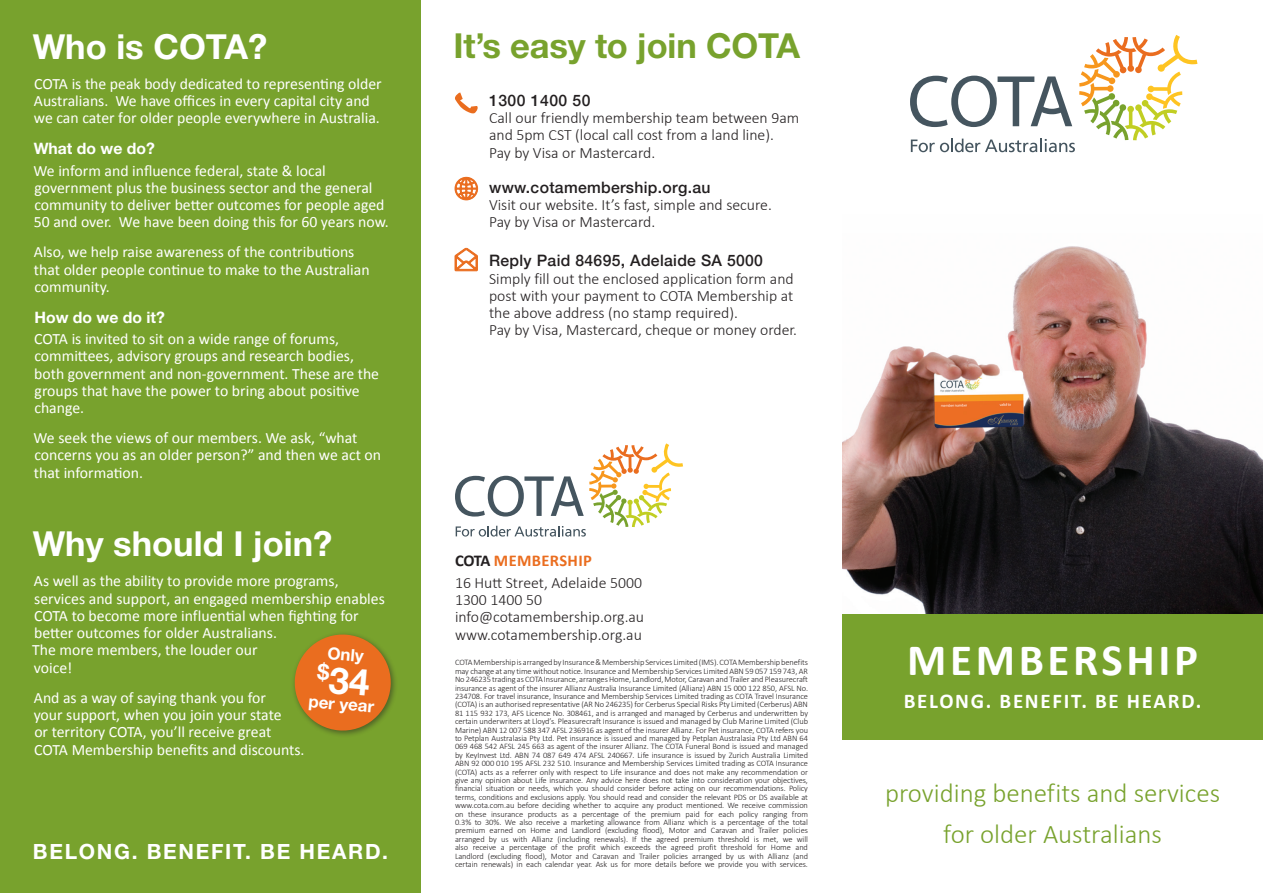
<style>
.page{position:relative;width:1263px;height:893px;background:#fff}
.page>*{position:absolute;margin:0;border:0;box-sizing:border-box;transform-origin:0 0}
.t1{font:700 45px "Calibri";letter-spacing:.08em;color:#fff}
.t2{font:700 34.5px "Helvetica Neue East A";color:#fff}
.Subheads{font:700 34.5px "Helvetica Neue East A";letter-spacing:-.005em;color:#78a22d}
.t3{font:300 27px/40.5px "Calibri";color:#78a22d;text-align:center}
.t4{font:700 21px "Calibri";letter-spacing:.08em;color:#fff}
.t5{font:700 21px "Helvetica Neue East A";letter-spacing:.08em;color:#fff}
.Copy{font:700 16.8px "Helvetica Neue East A";color:#fff}
.t6{font:700 16.5px "Calibri";letter-spacing:.02em;color:#ea6d1f}
.t7{font:15.75px/17.2px "Calibri";color:#fff}
.Copy-2{font:300 15.75px/17.2px "Calibri";color:#231f20}
.t8{font:700 15.75px "Helvetica Neue East A";color:#fff}
.Copy-3{font:300 8.4px/8.4px "Calibri";letter-spacing:-.01em;color:#231f20;text-align:justify}
.s1{font-family:"Helvetica Neue";font-weight:500}
.s2{color:#231f20}
</style>
<div class="page">
<img style="left:842px;top:246px;width:421px;height:368px">
<div style="left:842px;top:614px;width:421px;height:126px;background:#78a22d"></div>
<div style="left:0;top:0;width:421px;height:893px;background:#78a22d"></div>
<svg style="left:910px;top:35px;width:287px;height:117px"></svg>
<svg style="left:455px;top:443px;width:228px;height:94px"></svg>
<div style="left:291px;top:631px;width:107px;height:107px;background:#231f20;opacity:.5"></div>
<svg style="left:455px;top:93px;width:23px;height:20px"></svg>
<svg style="left:454px;top:248px;width:24px;height:23px"></svg>
<svg style="left:454px;top:176px;width:24px;height:25px"></svg>
<svg style="left:293px;top:632px;width:100px;height:101px"></svg>
<p class="t2" style="left:33px;top:25px;width:236px">Who is COTA?</p>
<p class="t7" style="left:34px;top:75px;width:349px">COTA is the peak body dedicated to representing older<br>Australians. We have offices in every capital city and we can cater for older people everywhere in Australia.</p>
<p class="t8" style="left:34px;top:139px;width:123px">What do we do?</p>
<p class="t7" style="left:34px;top:162px;width:357px">We inform and influence federal, state &amp; local government plus the business sector and the general community to deliver better outcomes for people aged 50 and over. We have been doing this for 60 years now.</p>
<p class="t7" style="left:34px;top:244px;width:337px">Also, we help raise awareness of the contributions that older people continue to make to the Australian community.</p>
<p class="t8" style="left:34px;top:307px;width:132px">How do we do it?</p>
<p class="t7" style="left:34px;top:330px;width:346px">COTA is invited to sit on a wide range of forums, committees, advisory groups and research bodies, both government and non-government. These are the groups that have the power to bring about positive change.</p>
<p class="t7" style="left:34px;top:429px;width:349px">We seek the views of our members. We ask, “what concerns you as an older person?” and then we act on that information.</p>
<p class="t2" style="left:33px;top:523px;width:301px">Why should I join?</p>
<p class="t7" style="left:32px;top:573px;width:354px">As well as the ability to provide more programs, services and support, an engaged membership enables COTA to become more influential when fighting for better outcomes for older Australians.<br>The more members, the louder our<br>voice!</p>
<p class="t7" style="left:34px;top:689px;width:272px">And as a way of saying thank you for<br>your support, when you join your state<br>or territory COTA, you’ll receive great COTA Membership benefits and discounts.</p>
<p class="Copy" style="left:329px;top:642px;width:38px;rotate:5deg">Only</p>
<p class="Copy" style="left:309px;top:691px;width:67px;rotate:5deg">per year</p>
<p class="t5" style="left:33px;top:839px;width:357px">BELONG. BENEFIT. BE HEARD.</p>
<p class="Subheads" style="left:454px;top:24px;width:348px">It’s easy to join COTA</p>
<p class="Copy-2" style="left:489px;top:91px;width:312px"><span class="s1">1300 1400 50<br></span>Call our friendly membership team between 9am and 5pm CST (local call cost from a land line).<br>Pay by Visa or Mastercard.</p>
<p class="Copy-2" style="left:489px;top:178px;width:284px"><span class="s1">www.cotamembership.org.au<br></span>Visit our website. It’s fast, simple and secure.<br>Pay by Visa or Mastercard.</p>
<p class="Copy-2" style="left:489px;top:252px;width:309px"><span class="s1">Reply Paid 84695, Adelaide SA 5000<br></span>Simply fill out the enclosed application form and post with your payment to COTA Membership at the above address (no stamp required).<br>Pay by Visa, Mastercard, cheque or money order.</p>
<p class="t6" style="left:455px;top:550px;width:138px"><span class="s2">COTA</span> MEMBERSHIP</p>
<p class="Copy-2" style="left:455px;top:573px;width:189px">16 Hutt Street, Adelaide 5000</p>
<p class="Copy-2" style="left:455px;top:590px;width:88px">1300 1400 50</p>
<p class="Copy-2" style="left:455px;top:608px;width:191px">info@cotamembership.org.au</p>
<p class="Copy-2" style="left:455px;top:625px;width:188px">www.cotamembership.org.au</p>
<p class="Copy-3" style="left:455px;top:658px;width:354px">COTA Membership is arranged by Insurance &amp; Membership Services Limited (IMS). COTA Membership benefits may change at any time without notice. Insurance and Membership Services Limited ABN 59 057 159 743, AR No 246235 trading as COTA Insurance, arranges Home, Landlord, Motor, Caravan and Trailer and Pleasurecraft insurance as agent of the insurer Allianz Australia Insurance Limited (Allianz) ABN 15 000 122 850, AFSL No.<br>234708. For travel insurance, Insurance and Membership Services Limited trading as COTA Travel Insurance (COTA) is an authorised representative (AR No 246235) for Cerberus Special Risks Pty Limited (Cerberus) ABN 81 115 932 173, AFS Licence No. 308461, and is arranged and managed by Cerberus and underwritten by certain underwriters at Lloyd’s. Pleasurecraft Insurance is issued and managed by Club Marine Limited (Club Marine) ABN 12 007 588 347 AFSL 236916 as agent of the insurer Allianz. For Pet insurance, COTA refers you to Petplan Australasia Pty Ltd. Pet insurance is issued and managed by Petplan Australasia Pty Ltd ABN 64<br>069 468 542 AFSL 245 663 as agent of the insurer Allianz. The COTA Funeral Bond is issued and managed by KeyInvest Ltd. ABN 74 087 649 474 AFSL 240667. Life insurance is issued by Zurich Australia Limited ABN 92 000 010 195 AFSL 232 510. Insurance and Membership Services Limited trading as COTA Insurance (COTA) acts as a referrer only with respect to Life insurance and does not make any recommendation or give any opinion about Life insurance. Any advice here does not take into consideration your objectives, financial situation or needs, which you should consider before acting on our recommendations. Policy terms, conditions and exclusions apply. You should read and consider the relevant PDS or DS available at www.cota.com.au before deciding whether to acquire any product mentioned. We receive commission on these insurance products as a percentage of the premium paid for each policy ranging from 0.3% to 30%. We also receive a marketing allowance from Allianz which is a percentage of the total premium earned on Home and Landlord (excluding flood), Motor and Caravan and Trailer policies arranged by us with Allianz (including renewals). If the agreed premium threshold is met, we will also receive a percentage of the profit which exceeds the agreed profit threshold for Home and Landlord (excluding flood), Motor and Caravan and Trailer policies arranged by us with Allianz (and certain renewals) in each calendar year. Ask us for more details before we provide you with services.</p>
<p class="t1" style="left:907px;top:631px;width:292px">MEMBERSHIP</p>
<p class="t4" style="left:904px;top:687px;width:299px">BELONG. BENEFIT. BE HEARD.</p>
<p class="t3" style="left:885px;top:772px;width:337px">providing benefits and services for older Australians</p>
</div>
